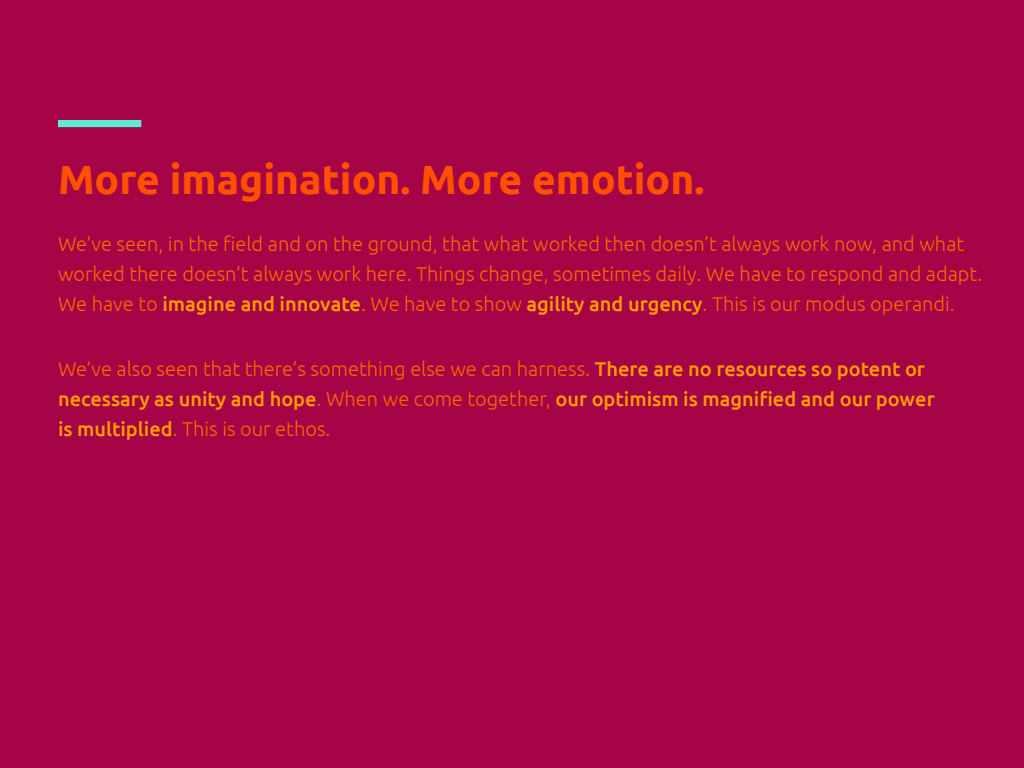
<style>
.page{position:relative;width:1024px;height:768px;background:#a50446}
.page>*{position:absolute;margin:0;border:0;box-sizing:border-box;transform-origin:0 0}
.t1{font:700 40.8px "Ubuntu";color:#ff5000}
.t2{font:300 20px/30px "Ubuntu";color:#f60}
.t3{font:500 20px "Ubuntu";color:#ff9b00}
.s1{font-weight:500;color:#ff9b00}
.s2{font-weight:300;color:#f60}
</style>
<div class="page">
<div style="left:58px;top:120px;width:83px;height:7px;background:#5febd7"></div>
<p class="t1" style="left:58px;top:154px;width:648px">More imagination. More emotion.</p>
<p class="t2" style="left:58px;top:228px;width:926px">We’ve seen, in the field and on the ground, that what worked then doesn’t always work now, and what worked there doesn’t always work here. Things change, sometimes daily. We have to respond and adapt.<br>We have to <span class="s1">imagine and innovate</span>. We have to show <span class="s1">agility and urgency</span>. This is our modus operandi.</p>
<p class="t2" style="left:58px;top:353px;width:869px">We’ve also seen that there’s something else we can harness. <span class="s1">There are no resources so potent or</span></p>
<p class="t3" style="left:58px;top:386px;width:878px">necessary as unity and hope<span class="s2">. When we come together,</span> our optimism is magnified and our power</p>
<p class="t2" style="left:58px;top:413px;width:274px"><span class="s1">is multiplied</span>. This is our ethos.</p>
</div>
